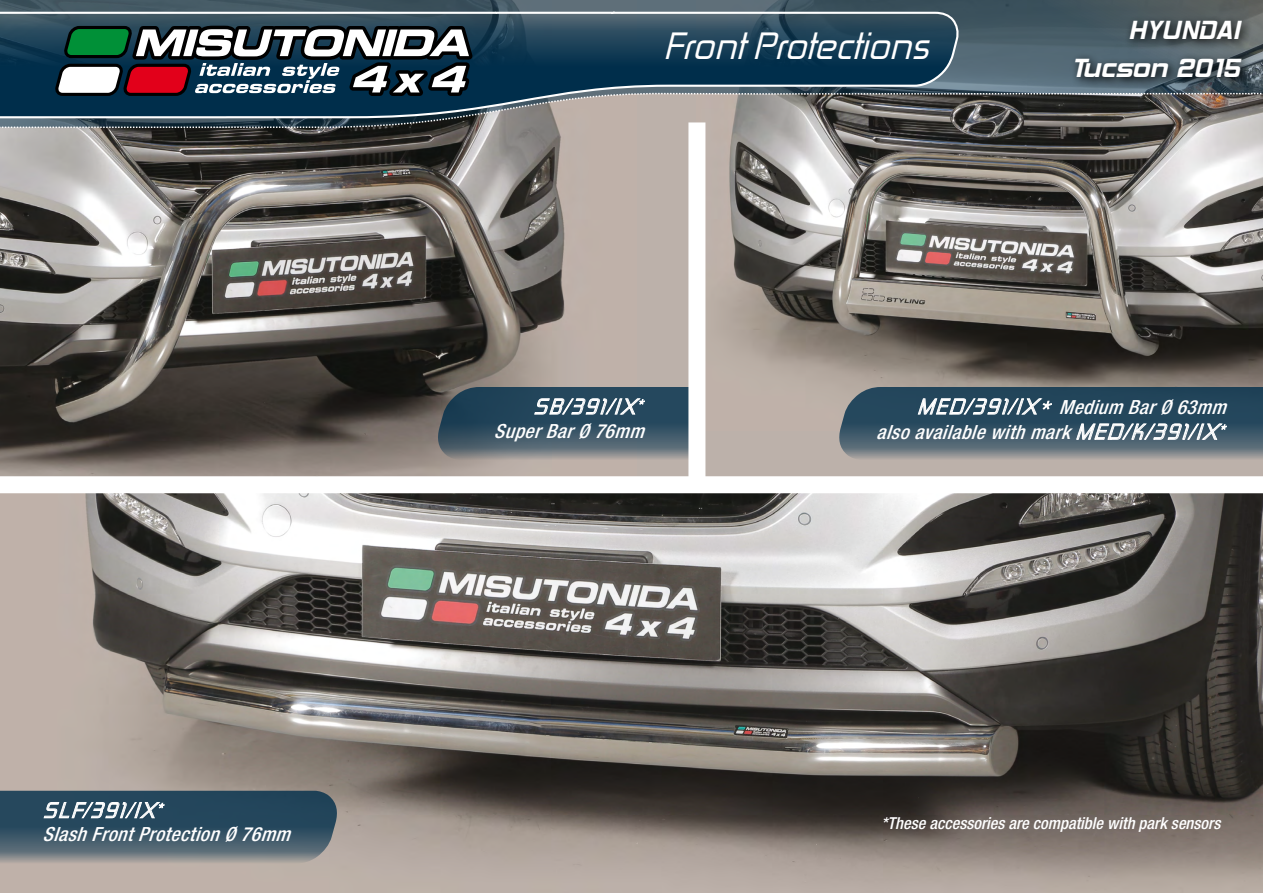
<style>
.page{position:relative;width:1263px;height:893px;background:#bcb1aa}
.page>*{position:absolute;margin:0;border:0;box-sizing:border-box;transform-origin:0 0}
.t1{font:italic 36.45px "Zekton Rg";color:#fff}
.t2{font:31.5px "Hemi Head 426";color:#fff}
.t3{font:italic 21px "Zekton Rg";color:#fff}
.t4{font:italic 500 condensed 19.5px "Helvetica Neue LT Std";color:#fff}
.t5{font:italic 500 condensed 16.5px "Helvetica Neue LT Std";color:#fff}
.s1{font-family:"Zekton Rg";font-weight:400;font-stretch:normal;font-size:21px}
</style>
<div class="page">
<img style="left:0;top:493px;width:1263px;height:394px">
<img style="left:705px;top:129px;width:558px;height:302px">
<img style="left:0;top:129px;width:565px;height:347px">
<svg style="left:0;top:0;width:1263px;height:92px;background:#4e616b"></svg>
<svg style="left:0;top:92px;width:1263px;height:37px;background:#616261"></svg>
<svg style="left:0;top:11px;width:960px;height:108px;background:#395567"></svg>
<svg style="left:55px;top:0;width:423px;height:102px;background:#55646d"></svg>
<div style="left:0;top:476px;width:1263px;height:17px;background:#fff"></div>
<svg style="left:838px;top:387px;width:425px;height:72px;background:#4a6272"></svg>
<svg style="left:437px;top:387px;width:251px;height:73px;background:#455d6c"></svg>
<div style="left:688px;top:122px;width:17px;height:363px;background:#fff"></div>
<svg style="left:0;top:791px;width:338px;height:73px;background:#475f6e"></svg>
<svg style="left:1069px;top:15px;width:184px;height:74px;background:#445259"></svg>
<p class="t3" style="left:43px;top:797px;width:127px">SLF/391/IX<sup>*</sup></p>
<p class="t4" style="left:43px;top:823px;width:256px">SlashFrontProtectionØ76mm</p>
<p class="t1" style="left:663px;top:23px;width:277px">FrontProtections</p>
<p class="t2" style="left:1128px;top:17px;width:113px">HYUNDAI</p>
<p class="t2" style="left:1071px;top:55px;width:170px">Tucson 2015</p>
<p class="t3" style="left:533px;top:393px;width:117px">SB/391/IX<sup>*</sup></p>
<p class="t4" style="left:494px;top:419px;width:158px">SuperBarØ76mm</p>
<p class="t4" style="left:917px;top:396px;width:317px"><span class="s1">MED/391/IX*</span> Medium BarØ63mm</p>
<p class="t4" style="left:876px;top:421px;width:355px">alsoavailablewithmark<span class="s1">MED/K/391/IX</span><sup>*</sup></p>
<p class="t5" style="left:881px;top:813px;width:340px">*These accessories are compatible with park sensors</p>
</div>
